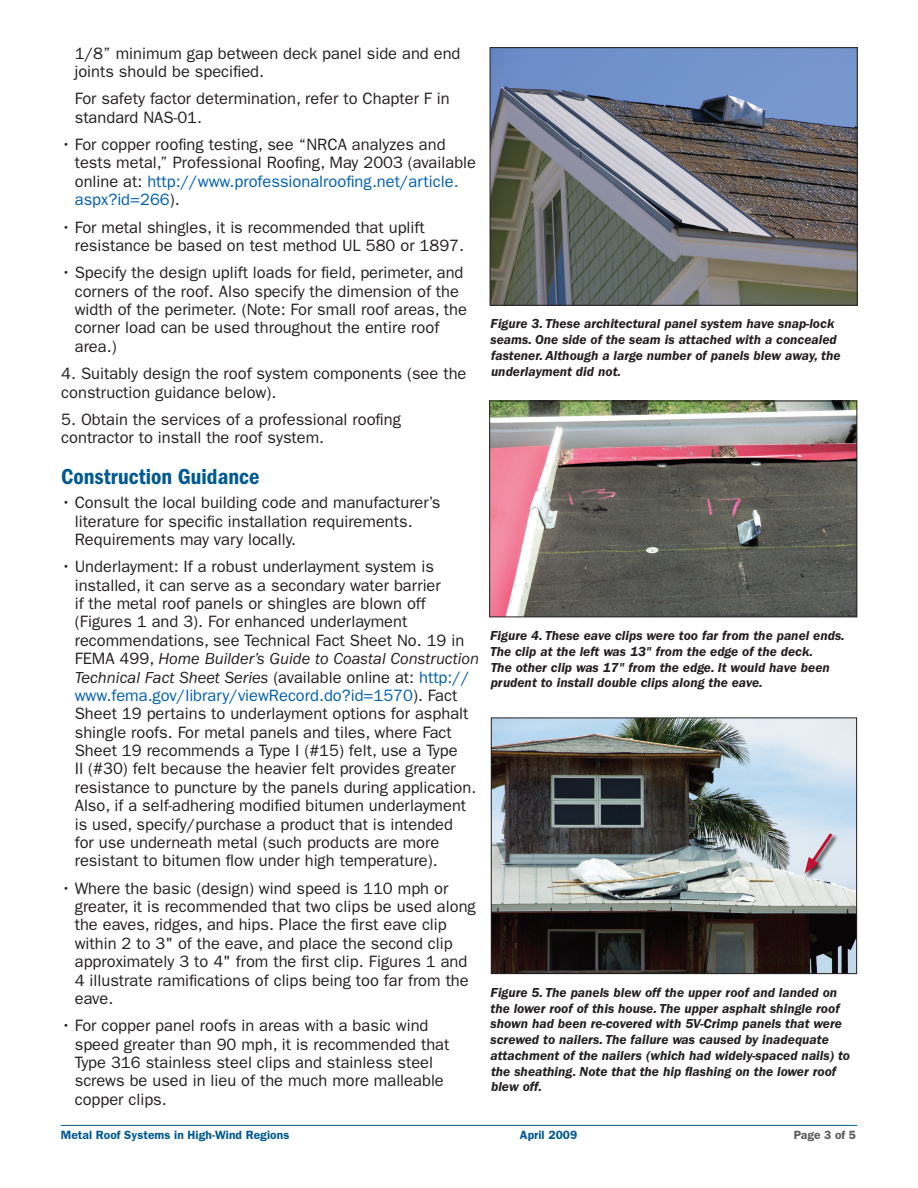
<style>
.page{position:relative;width:918px;height:1188px;background:#fff}
.page>*{position:absolute;margin:0;border:0;box-sizing:border-box;transform-origin:0 0}
.HGCC_sub{font:22.5px "ITC Franklin Gothic Std Dm Cd";color:#005992}
.HGCC_body_bullet{font:16.5px/18.3px "ITC Franklin Gothic Std";color:#231f20}
.HGCC_body1{font:16.5px/18.3px "ITC Franklin Gothic Std";color:#231f20}
.HGCC_caption{font:italic 600 13.5px/15.8px "ITC Franklin Gothic Std";color:#231f20}
.t1{font:600 12px "ITC Franklin Gothic Std";letter-spacing:.005em;color:#005992}
.t2{font:600 12px "ITC Franklin Gothic Std";color:#5a5a5d}
.s1{color:#0160ae}
.s2{font-style:italic}
</style>
<div class="page">
<hr style="left:61px;top:1125px;width:796px;height:1px;background:#005992">
<img style="left:492px;top:49px;width:364px;height:255px">
<div style="left:490px;top:47px;width:368px;height:259px;border:1px solid #231f20"></div>
<img style="left:491px;top:403px;width:364px;height:212px">
<div style="left:489px;top:401px;width:368px;height:216px;border:1px solid #231f20"></div>
<img style="left:493px;top:720px;width:362px;height:252px">
<div style="left:491px;top:718px;width:366px;height:256px;border:1px solid #231f20"></div>
<div style="left:804px;top:833px;width:54px;height:54px;background:#231f20;opacity:.88"></div>
<svg style="left:805px;top:830px;width:30px;height:44px"></svg>
<p class="HGCC_body_bullet" style="left:75px;top:44px;width:387px">1/8” minimum gap between deck panel side and end joints should be specified.</p>
<p class="HGCC_body_bullet" style="left:75px;top:90px;width:376px">For safety factor determination, refer to Chapter F in standard NAS-01.</p>
<p class="HGCC_body_bullet" style="left:75px;top:135px;width:403px;text-indent:-14px">• For copper roofing testing, see “NRCA analyzes and tests metal,” Professional Roofing, May 2003 (available online at: <span class="s1">http://www.professionalroofing.net/article. aspx?id=266</span>).</p>
<p class="HGCC_body_bullet" style="left:75px;top:218px;width:391px;text-indent:-14px">• For metal shingles, it is recommended that uplift resistance be based on test method UL 580 or 1897.</p>
<p class="HGCC_body_bullet" style="left:75px;top:264px;width:394px;text-indent:-14px">• Specify the design uplift loads for field, perimeter, and corners of the roof. Also specify the dimension of the width of the perimeter. (Note: For small roof areas, the corner load can be used throughout the entire roof area.)</p>
<p class="HGCC_body1" style="left:61px;top:365px;width:407px">4. Suitably design the roof system components (see the construction guidance below).</p>
<p class="HGCC_body1" style="left:61px;top:410px;width:341px">5. Obtain the services of a professional roofing contractor to install the roof system.</p>
<p class="HGCC_sub" style="left:61px;top:464px;width:200px">Construction Guidance</p>
<p class="HGCC_body_bullet" style="left:75px;top:494px;width:367px;text-indent:-14px">• Consult the local building code and manufacturer’s literature for specific installation requirements.<br>Requirements may vary locally.</p>
<p class="HGCC_body_bullet" style="left:75px;top:558px;width:406px;text-indent:-14px">• Underlayment: If a robust underlayment system is installed, it can serve as a secondary water barrier<br>if the metal roof panels or shingles are blown off (Figures 1 and 3). For enhanced underlayment recommendations, see Technical Fact Sheet No. 19 in FEMA 499, <span class="s2">Home Builder’s Guide to Coastal Construction Technical Fact Sheet Series</span> (available online at: <span class="s1">http:// www.fema.gov/library/viewRecord.do?id=1570</span>). Fact Sheet 19 pertains to underlayment options for asphalt shingle roofs. For metal panels and tiles, where Fact Sheet 19 recommends a Type I (#15) felt, use a Type<br>II (#30) felt because the heavier felt provides greater resistance to puncture by the panels during application.<br>Also, if a self-adhering modified bitumen underlayment is used, specify/purchase a product that is intended<br>for use underneath metal (such products are more resistant to bitumen flow under high temperature).</p>
<p class="HGCC_body_bullet" style="left:75px;top:879px;width:403px;text-indent:-14px">• Where the basic (design) wind speed is 110 mph or greater, it is recommended that two clips be used along the eaves, ridges, and hips. Place the first eave clip within 2 to 3" of the eave, and place the second clip approximately 3 to 4" from the first clip. Figures 1 and 4 illustrate ramifications of clips being too far from the eave.</p>
<p class="HGCC_body_bullet" style="left:75px;top:1017px;width:376px;text-indent:-14px">• For copper panel roofs in areas with a basic wind speed greater than 90 mph, it is recommended that Type 316 stainless steel clips and stainless steel screws be used in lieu of the much more malleable copper clips.</p>
<p class="HGCC_caption" style="left:490px;top:316px;width:352px">Figure 3. These architectural panel system have snap-lock seams. One side of the seam is attached with a concealed fastener. Although a large number of panels blew away, the underlayment did not.</p>
<p class="HGCC_caption" style="left:490px;top:628px;width:356px">Figure 4. These eave clips were too far from the panel ends.<br>The clip at the left was 13" from the edge of the deck.<br>The other clip was 17" from the edge. It would have been prudent to install double clips along the eave.</p>
<p class="HGCC_caption" style="left:490px;top:985px;width:361px">Figure 5. The panels blew off the upper roof and landed on the lower roof of this house. The upper asphalt shingle roof shown had been re-covered with 5V-Crimp panels that were screwed to nailers. The failure was caused by inadequate attachment of the nailers (which had widely-spaced nails) to the sheathing. Note that the hip flashing on the lower roof blew off.</p>
<p class="t1" style="left:61px;top:1128px;width:230px">Metal Roof Systems in High-Wind Regions</p>
<p class="t1" style="left:520px;top:1128px;width:59px">April 2009</p>
<p class="t2" style="left:794px;top:1128px;width:64px">Page 3 of 5</p>
</div>
